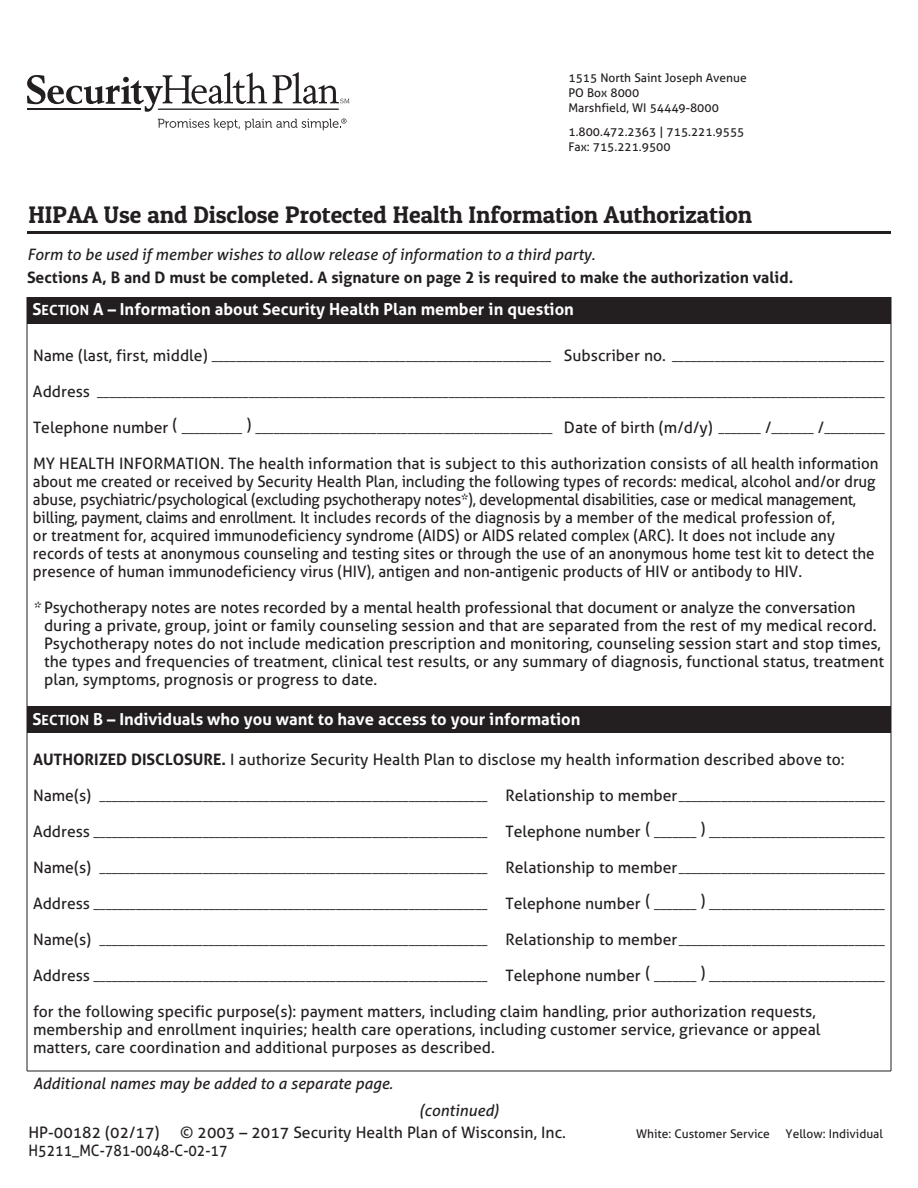
<style>
.page{position:relative;width:918px;height:1188px;background:#fff}
.page>*{position:absolute;margin:0;border:0;box-sizing:border-box;transform-origin:0 0}
.t1{font:24px "Patua One";color:#231f20}
.t2{font:700 16.5px "Aller";color:#fff}
.t3{font:15.75px/18px "Aller";color:#231f20}
.t4{font:italic 15.75px "Aller";color:#231f20}
.t5{font:700 15.75px "Aller";color:#231f20}
.t6{font:15.75px "Aller";color:#231f20;scale:.9 1}
.t7{font:12px/15px "Aller";color:#231f20}
.s1{font-family:"Aller Bold SC850";font-weight:400}
.s2{font-family:"Aller Bold SC850";font-weight:400;font-size:14.1px}
.s3{font-size:15.75px}
.s4{font-style:italic}
.s5{font-weight:700}
</style>
<div class="page">
<svg style="left:27px;top:72px;width:323px;height:40px"></svg>
<svg style="left:158px;top:118px;width:189px;height:12px"></svg>
<hr style="left:27px;top:231px;width:864px;height:3px;background:#231f20">
<div style="left:27px;top:297px;width:864px;height:27px;background:#231f20"></div>
<div style="left:27px;top:706px;width:864px;height:28px;background:#231f20"></div>
<hr style="left:27px;top:297px;width:1px;height:774px;background:#231f20">
<hr style="left:891px;top:297px;width:1px;height:774px;background:#231f20">
<hr style="left:27px;top:1071px;width:864px;height:1px;background:#231f20">
<p class="t7" style="left:568px;top:71px;width:180px">1515 North Saint Joseph Avenue<br>PO Box 8000<br>Marshfield, WI 54449-8000</p>
<p class="t7" style="left:568px;top:125px;width:177px">1.800.472.2363 | 715.221.9555<br>Fax: 715.221.9500</p>
<h1 class="t1" style="left:28px;top:199px;width:725px">HIPAA Use and Disclose Protected Health Information Authorization</h1>
<p class="t4" style="left:27px;top:245px;width:570px">Form to be used if member wishes to allow release of information to a third party.</p>
<p class="t5" style="left:27px;top:267px;width:768px">Sections A, B and D must be completed. A signature on page 2 is required to make the authorization valid.</p>
<p class="t2" style="left:32px;top:299px;width:543px"><span class="s1">S</span><span class="s2">ECTION</span> <span class="s1">A –</span> Information about Security Health Plan member in question</p>
<p class="t7" style="left:33px;top:349px;width:853px"><span class="s3">Name (last, first, middle)</span> ________________________________________________________ <span class="s3">Subscriber no.</span> ___________________________________</p>
<p class="t7" style="left:33px;top:385px;width:854px"><span class="s3">Address</span> __________________________________________________________________________________________________________________________________</p>
<p class="t7" style="left:33px;top:421px;width:854px"><span class="s3">Telephone number </span><sup>(</sup> __________ <sup>)</sup> _________________________________________________ <span class="s3">Date of birth (m/d/y)</span> _______ <span class="s3">/</span>_______ <span class="s3">/</span>__________</p>
<p class="t3" style="left:33px;top:455px;width:847px">MY HEALTH INFORMATION. The health information that is subject to this authorization consists of all health information about me created or received by Security Health Plan, including the following types of records: medical, alcohol and/or drug abuse, psychiatric/psychological (excluding psychotherapy notes*), developmental disabilities, case or medical management, billing, payment, claims and enrollment. It includes records of the diagnosis by a member of the medical profession of,<br>or treatment for, acquired immunodeficiency syndrome (AIDS) or AIDS related complex (ARC). It does not include any records of tests at anonymous counseling and testing sites or through the use of an anonymous home test kit to detect the presence of human immunodeficiency virus (HIV), antigen and non-antigenic products of HIV or antibody to HIV.</p>
<p class="t3" style="left:44px;top:599px;width:842px;text-indent:-11px"><span class="s4">*</span> Psychotherapy notes are notes recorded by a mental health professional that document or analyze the conversation during a private, group, joint or family counseling session and that are separated from the rest of my medical record.<br>Psychotherapy notes do not include medication prescription and monitoring, counseling session start and stop times, the types and frequencies of treatment, clinical test results, or any summary of diagnosis, functional status, treatment plan, symptoms, prognosis or progress to date.</p>
<p class="t2" style="left:32px;top:709px;width:550px"><span class="s1">S</span><span class="s2">ECTION</span> <span class="s1">B –</span> Individuals who you want to have access to your information</p>
<p class="t3" style="left:33px;top:750px;width:813px"><span class="s5">AUTHORIZED DISCLOSURE.</span> I authorize Security Health Plan to disclose my health information described above to:</p>
<p class="t7" style="left:33px;top:789px;width:854px"><span class="s3">Name(s)</span> ________________________________________________________________ <span class="s3">Relationship to member</span> __________________________________</p>
<p class="t7" style="left:33px;top:825px;width:854px"><span class="s3">Address</span> _________________________________________________________________ <span class="s3">Telephone number </span><sup>(</sup> _______ <sup>)</sup> _____________________________</p>
<p class="t7" style="left:33px;top:861px;width:854px"><span class="s3">Name(s)</span> ________________________________________________________________ <span class="s3">Relationship to member</span> __________________________________</p>
<p class="t7" style="left:33px;top:897px;width:854px"><span class="s3">Address</span> _________________________________________________________________ <span class="s3">Telephone number </span><sup>(</sup> _______ <sup>)</sup> _____________________________</p>
<p class="t7" style="left:33px;top:933px;width:854px"><span class="s3">Name(s)</span> ________________________________________________________________ <span class="s3">Relationship to member</span> __________________________________</p>
<p class="t7" style="left:33px;top:969px;width:854px"><span class="s3">Address</span> _________________________________________________________________ <span class="s3">Telephone number </span><sup>(</sup> _______ <sup>)</sup> _____________________________</p>
<p class="t3" style="left:33px;top:1002px;width:789px">for the following specific purpose(s): payment matters, including claim handling, prior authorization requests, membership and enrollment inquiries; health care operations, including customer service, grievance or appeal matters, care coordination and additional purposes as described.</p>
<p class="t4" style="left:33px;top:1073px;width:361px">Additional names may be added to a separate page.</p>
<p class="t4" style="left:419px;top:1100px;width:82px">(continued)</p>
<p class="t3" style="left:29px;top:1123px;width:133px">HP-00182 (02/17)</p>
<p class="t3" style="left:180px;top:1123px;width:387px">© 2003 – 2017 Security Health Plan of Wisconsin, Inc.</p>
<p class="t7" style="left:636px;top:1126px;width:135px">White: Customer Service</p>
<p class="t7" style="left:786px;top:1126px;width:99px">Yellow: Individual</p>
<p class="t6" style="left:28px;top:1141px;width:223px">H5211_MC-781-0048-C-02-17</p>
</div>
